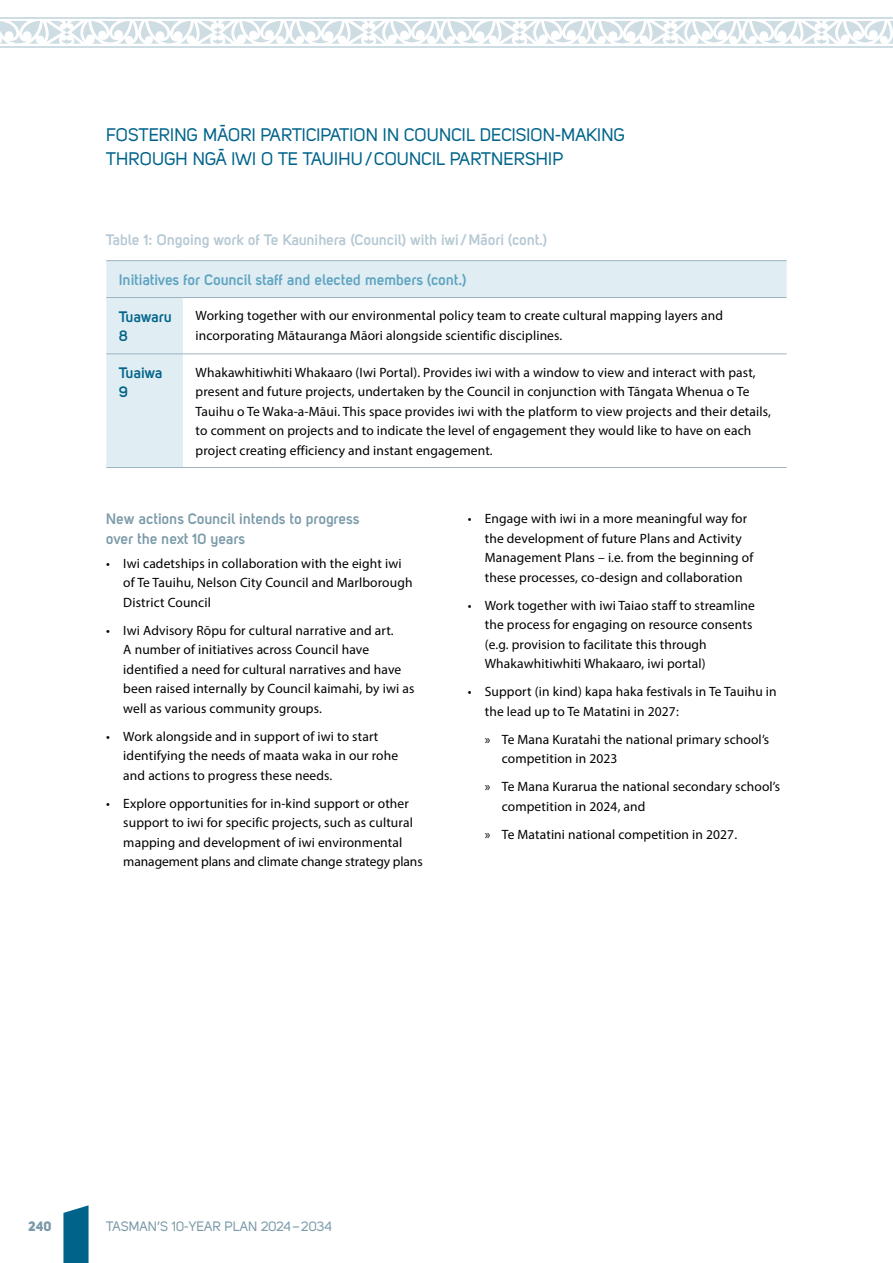
<style>
.page{position:relative;width:893px;height:1263px;background:#fff}
.page>*{position:absolute;margin:0;border:0;box-sizing:border-box;transform-origin:0 0}
.t1{font:18px/34.5px "Uni Sans Regular";color:#00648a}
.t2{font:700 15px "Uni Sans Semi";letter-spacing:.01em;color:#b5c8d3}
.t3{font:700 15px/19.5px "Uni Sans Semi";letter-spacing:.01em;color:#7b9aa9}
.t4{font:700 15px "Uni Sans Semi";letter-spacing:.01em;color:#5da3c1}
.t5{font:700 15px/19.5px "Uni Sans Semi";color:#00648a}
.t6{font:13.5px/19.5px "Myriad Pro";letter-spacing:.01em;color:#000}
.t7{font:13.5px "Uni Sans Regular";color:#7b9aa9}
.t8{font:13.5px "Uni Sans Heavy CAPS";color:#7b9aa9}
</style>
<div class="page">
<svg style="left:106px;top:261px;width:681px;height:206px"></svg>
<hr style="left:106px;top:297px;width:77px;height:1px;background:#9db5c2">
<hr style="left:106px;top:354px;width:77px;height:1px;background:#9db5c2">
<hr style="left:106px;top:260px;width:77px;height:1px;background:#9db5c2">
<hr style="left:183px;top:260px;width:604px;height:1px;background:#9db5c2">
<hr style="left:106px;top:467px;width:77px;height:1px;background:#9db5c2">
<hr style="left:183px;top:297px;width:604px;height:1px;background:#9db5c2">
<hr style="left:183px;top:354px;width:604px;height:1px;background:#9db5c2">
<hr style="left:183px;top:467px;width:604px;height:1px;background:#9db5c2">
<svg style="left:63px;top:1205px;width:26px;height:58px;background:#1a7396"></svg>
<hr style="left:138px;top:46px;width:151px;height:1px;background:#cedce3">
<hr style="left:138px;top:17px;width:151px;height:1px;background:#cedce3">
<hr style="left:289px;top:46px;width:151px;height:1px;background:#cedce3">
<hr style="left:289px;top:17px;width:151px;height:1px;background:#cedce3">
<hr style="left:0;top:46px;width:138px;height:1px;background:#cedce3">
<hr style="left:0;top:17px;width:138px;height:1px;background:#cedce3">
<hr style="left:591px;top:46px;width:151px;height:1px;background:#cedce3">
<hr style="left:591px;top:17px;width:151px;height:1px;background:#cedce3">
<hr style="left:742px;top:46px;width:151px;height:1px;background:#cedce3">
<hr style="left:742px;top:17px;width:151px;height:1px;background:#cedce3">
<hr style="left:440px;top:46px;width:151px;height:1px;background:#cedce3">
<hr style="left:440px;top:17px;width:151px;height:1px;background:#cedce3">
<svg style="left:0;top:21px;width:893px;height:23px"></svg>
<h1 class="t1" style="left:106px;top:107px;width:459px;text-indent:114px">-<br>THROUGH NGA IWI O TE TAUIHU/COUNCIL PARTNERSHIP</h1>
<h1 class="t1" style="left:106px;top:117px;width:521px">FOSTERING MAORI PARTICIPATION IN COUNCIL DECISION-MAKING</h1>
<h1 class="t1" style="left:218px;top:131px;width:7px">-</h1>
<p class="t2" style="left:106px;top:231px;width:443px">Table 1: Ongoing work of Te Kaunihera (Council) with iwi/Ma-ori (cont.)</p>
<p class="t4" style="left:119px;top:270px;width:349px">Initiatives for Council staff and elected members (cont.)</p>
<p class="t5" style="left:119px;top:306px;width:54px">Tuawaru<br>8</p>
<p class="t6" style="left:196px;top:306px;width:529px">Working together with our environmental policy team to create cultural mapping layers and incorporating Mātauranga Māori alongside scientific disciplines.</p>
<p class="t5" style="left:119px;top:363px;width:45px">Tuaiwa<br>9</p>
<p class="t6" style="left:196px;top:362px;width:577px">Whakawhitiwhiti Whakaaro (Iwi Portal). Provides iwi with a window to view and interact with past, present and future projects, undertaken by the Council in conjunction with Tāngata Whenua o Te Tauihu o Te Waka-a-Māui. This space provides iwi with the platform to view projects and their details, to comment on projects and to indicate the level of engagement they would like to have on each project creating efficiency and instant engagement.</p>
<p class="t3" style="left:106px;top:509px;width:255px">New actions Council intends to progress over the next 10 years</p>
<p class="t6" style="left:123px;top:553px;width:291px;text-indent:-17px">• Iwi cadetships in collaboration with the eight iwi of Te Tauihu, Nelson City Council and Marlborough<br>District Council</p>
<p class="t6" style="left:123px;top:620px;width:293px;text-indent:-17px">• Iwi Advisory Rōpu for cultural narrative and art.<br>A number of initiatives across Council have identified a need for cultural narratives and have been raised internally by Council kaimahi, by iwi as well as various community groups.</p>
<p class="t6" style="left:123px;top:726px;width:276px;text-indent:-17px">• Work alongside and in support of iwi to start identifying the needs of maata waka in our rohe and actions to progress these needs.</p>
<p class="t6" style="left:123px;top:793px;width:301px;text-indent:-17px">• Explore opportunities for in-kind support or other support to iwi for specific projects, such as cultural mapping and development of iwi environmental management plans and climate change strategy plans</p>
<p class="t6" style="left:485px;top:509px;width:270px;text-indent:-17px">• Engage with iwi in a more meaningful way for the development of future Plans and Activity Management Plans – i.e. from the beginning of these processes, co-design and collaboration</p>
<p class="t6" style="left:485px;top:595px;width:272px;text-indent:-17px">• Work together with iwi Taiao staff to streamline the process for engaging on resource consents (e.g. provision to facilitate this through Whakawhitiwhiti Whakaaro, iwi portal)</p>
<p class="t6" style="left:485px;top:682px;width:293px;text-indent:-17px">• Support (in kind) kapa haka festivals in Te Tauihu in the lead up to Te Matatini in 2027:</p>
<p class="t6" style="left:502px;top:729px;width:269px;text-indent:-17px">» Te Mana Kuratahi the national primary school’s competition in 2023</p>
<p class="t6" style="left:502px;top:777px;width:280px;text-indent:-17px">» Te Mana Kurarua the national secondary school’s competition in 2024, and</p>
<p class="t6" style="left:485px;top:824px;width:254px">» Te Matatini national competition in 2027.</p>
<p class="t8" style="left:28px;top:1217px;width:25px">240</p>
<p class="t7" style="left:106px;top:1218px;width:227px">TASMAN’S 10-YEAR PLAN 2024–2034</p>
</div>
